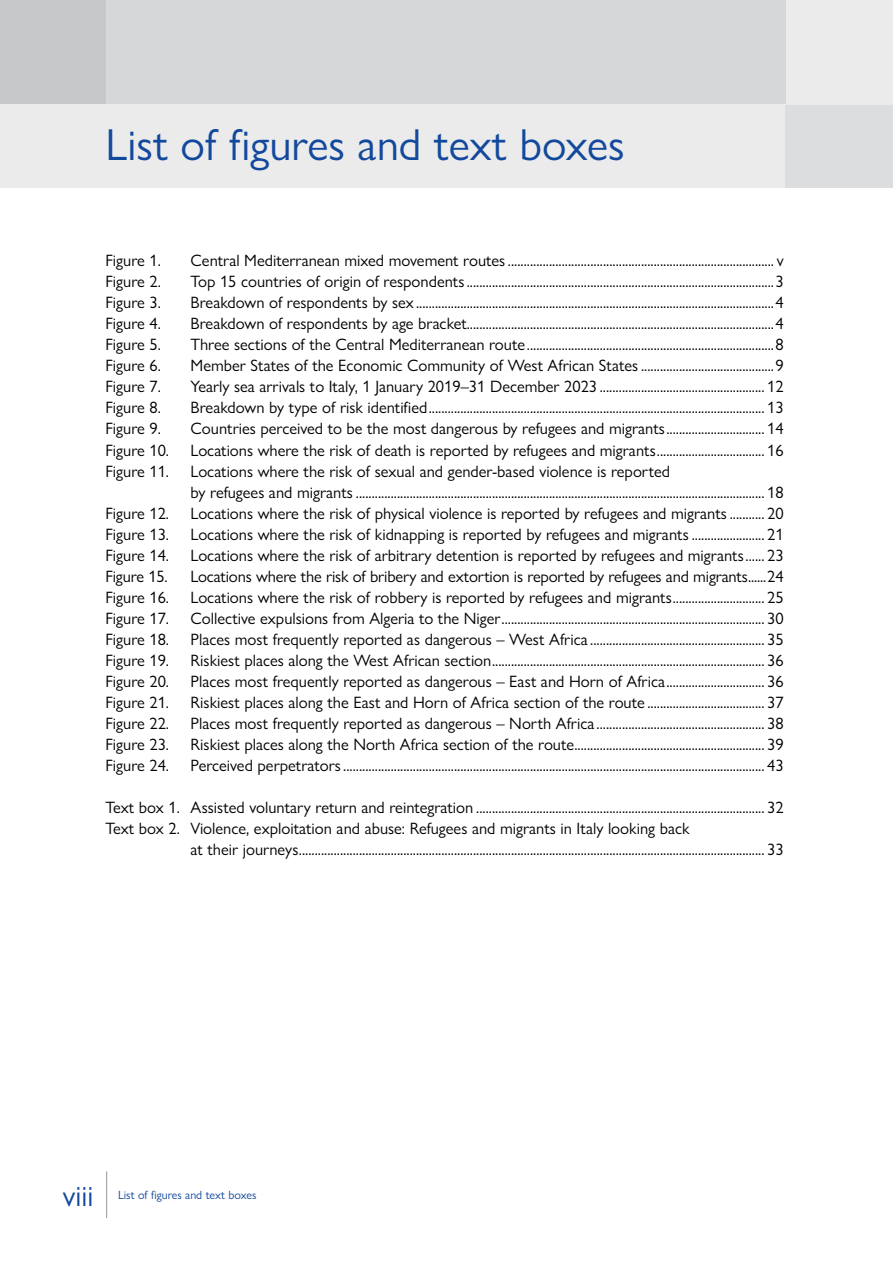
<style>
.page{position:relative;width:893px;height:1263px;background:#fff}
.page>*{position:absolute;margin:0;border:0;box-sizing:border-box;transform-origin:0 0}
.t1{font:45px "Gill Sans Nova";color:#13499c}
.t2{font:30px "Gill Sans Nova";color:#13499c}
.t3{font:16.5px/21px "Gill Sans Nova";color:#000}
.t4{font:12px "Gill Sans Nova";color:#13499c}
</style>
<div class="page">
<hr style="left:106px;top:1171px;width:1px;height:47px;background:#939598">
<div style="left:0;top:0;width:893px;height:187px;background:#ebebec"></div>
<div style="left:0;top:0;width:786px;height:104px;background:#d5d7d8"></div>
<div style="left:786px;top:105px;width:107px;height:82px;background:#dcddde"></div>
<div style="left:0;top:0;width:106px;height:104px;background:#c7c8ca"></div>
<h1 class="t1" style="left:106px;top:118px;width:521px">List of figures and text boxes</h1>
<p class="t3" style="left:106px;top:250px;width:57px">Figure 1.</p>
<p class="t3" style="left:191px;top:250px;width:594px">Central Mediterranean mixed movement routes .................................................................................... v</p>
<p class="t3" style="left:106px;top:271px;width:57px">Figure 2.</p>
<p class="t3" style="left:191px;top:271px;width:594px">Top 15 countries of origin of respondents.................................................................................................3</p>
<p class="t3" style="left:106px;top:292px;width:57px">Figure 3.</p>
<p class="t3" style="left:191px;top:292px;width:594px">Breakdown of respondents by sex .................................................................................................................4</p>
<p class="t3" style="left:106px;top:313px;width:57px">Figure 4.</p>
<p class="t3" style="left:191px;top:313px;width:594px">Breakdown of respondents by age bracket.................................................................................................4</p>
<p class="t3" style="left:106px;top:334px;width:57px">Figure 5.</p>
<p class="t3" style="left:191px;top:334px;width:594px">Three sections of the Central Mediterranean route..............................................................................8</p>
<p class="t3" style="left:106px;top:355px;width:57px">Figure 6.</p>
<p class="t3" style="left:191px;top:355px;width:594px">Member States of the Economic Community of West African States ..........................................9</p>
<p class="t3" style="left:106px;top:376px;width:57px">Figure 7.</p>
<p class="t3" style="left:191px;top:376px;width:594px">Yearly sea arrivals to Italy, 1 January 2019–31 December 2023 .................................................... 12</p>
<p class="t3" style="left:106px;top:397px;width:57px">Figure 8.</p>
<p class="t3" style="left:191px;top:397px;width:594px">Breakdown by type of risk identified.......................................................................................................... 13</p>
<p class="t3" style="left:106px;top:418px;width:57px">Figure 9.</p>
<p class="t3" style="left:191px;top:418px;width:594px">Countries perceived to be the most dangerous by refugees and migrants............................... 14</p>
<p class="t3" style="left:106px;top:439px;width:65px">Figure 10.</p>
<p class="t3" style="left:191px;top:439px;width:594px">Locations where the risk of death is reported by refugees and migrants.................................. 16</p>
<p class="t3" style="left:106px;top:460px;width:65px">Figure 11.</p>
<p class="t3" style="left:191px;top:460px;width:594px">Locations where the risk of sexual and gender-based violence is reported<br>by refugees and migrants ................................................................................................................................. 18</p>
<p class="t3" style="left:106px;top:502px;width:65px">Figure 12.</p>
<p class="t3" style="left:191px;top:502px;width:594px">Locations where the risk of physical violence is reported by refugees and migrants ........... 20</p>
<p class="t3" style="left:106px;top:523px;width:65px">Figure 13.</p>
<p class="t3" style="left:191px;top:523px;width:594px">Locations where the risk of kidnapping is reported by refugees and migrants ....................... 21</p>
<p class="t3" style="left:106px;top:544px;width:65px">Figure 14.</p>
<p class="t3" style="left:191px;top:544px;width:594px">Locations where the risk of arbitrary detention is reported by refugees and migrants...... 23</p>
<p class="t3" style="left:106px;top:565px;width:64px">Figure 15.</p>
<p class="t3" style="left:191px;top:565px;width:594px">Locations where the risk of bribery and extortion is reported by refugees and migrants......24</p>
<p class="t3" style="left:106px;top:586px;width:65px">Figure 16.</p>
<p class="t3" style="left:191px;top:586px;width:594px">Locations where the risk of robbery is reported by refugees and migrants............................. 25</p>
<p class="t3" style="left:106px;top:607px;width:65px">Figure 17.</p>
<p class="t3" style="left:191px;top:607px;width:594px">Collective expulsions from Algeria to the Niger................................................................................... 30</p>
<p class="t3" style="left:106px;top:628px;width:65px">Figure 18.</p>
<p class="t3" style="left:191px;top:628px;width:594px">Places most frequently reported as dangerous – West Africa ....................................................... 35</p>
<p class="t3" style="left:106px;top:649px;width:65px">Figure 19.</p>
<p class="t3" style="left:191px;top:649px;width:594px">Riskiest places along the West African section...................................................................................... 36</p>
<p class="t3" style="left:106px;top:670px;width:65px">Figure 20.</p>
<p class="t3" style="left:191px;top:670px;width:594px">Places most frequently reported as dangerous – East and Horn of Africa............................... 36</p>
<p class="t3" style="left:106px;top:691px;width:65px">Figure 21.</p>
<p class="t3" style="left:191px;top:691px;width:594px">Riskiest places along the East and Horn of Africa section of the route ..................................... 37</p>
<p class="t3" style="left:106px;top:712px;width:65px">Figure 22.</p>
<p class="t3" style="left:191px;top:712px;width:594px">Places most frequently reported as dangerous – North Africa ..................................................... 38</p>
<p class="t3" style="left:106px;top:733px;width:65px">Figure 23.</p>
<p class="t3" style="left:191px;top:733px;width:594px">Riskiest places along the North Africa section of the route............................................................ 39</p>
<p class="t3" style="left:106px;top:754px;width:65px">Figure 24.</p>
<p class="t3" style="left:191px;top:754px;width:594px">Perceived perpetrators..................................................................................................................................... 43</p>
<p class="t3" style="left:106px;top:796px;width:680px">Text box 1. Assisted voluntary return and reintegration ........................................................................................... 32</p>
<p class="t3" style="left:106px;top:817px;width:585px">Text box 2. Violence, exploitation and abuse: Refugees and migrants in Italy looking back</p>
<p class="t3" style="left:191px;top:838px;width:594px">at their journeys................................................................................................................................................... 33</p>
<h2 class="t2" style="left:63px;top:1178px;width:32px">viii</h2>
<p class="t4" style="left:118px;top:1188px;width:140px">List of figures and text boxes</p>
</div>
